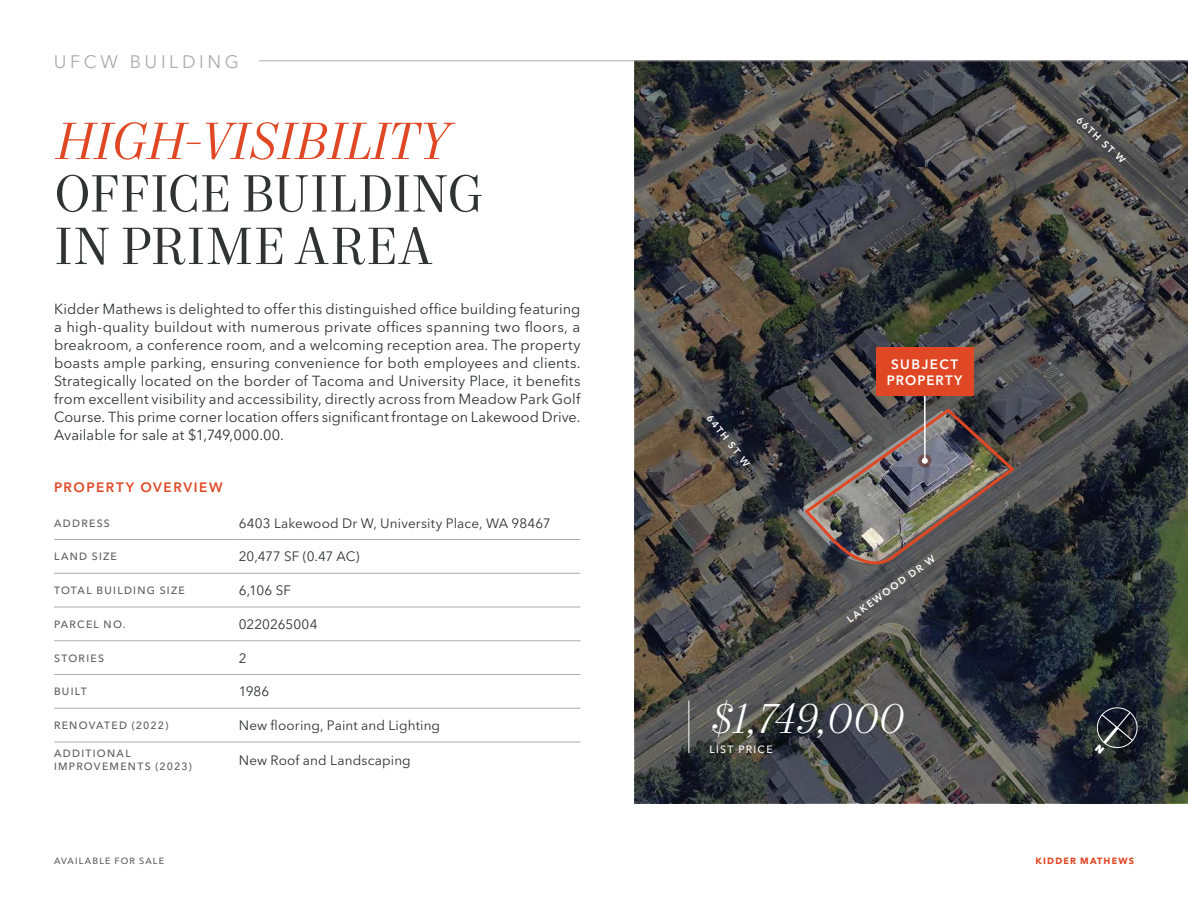
<style>
.page{position:relative;width:1188px;height:918px;background:#fff}
.page>*{position:absolute;margin:0;border:0;box-sizing:border-box;transform-origin:0 0}
.Headline_-_Level_1_-_Charcoal_2023{font:52.5px/52.5px "Mort Modern 08";color:#313234}
.Stat_Italic_-_Orange_2023{font:italic 300 42px "Mort Modern 07";letter-spacing:.01em;color:#fff}
.t1{font:18px "Avenir Next LT Pro";letter-spacing:.2em;color:#afabac}
.Body_Copy_-_Charcoal_2023{font:14.55px/18px "Avenir Next LT Pro";letter-spacing:.005em;color:#313234;text-align:justify}
.Table_Input_-_Charcoal_2023{font:13.5px "Avenir Next LT Pro";letter-spacing:.01em;color:#313234}
.Subhead_-_Level_1_-_Orange_2023{font:600 13.5px "Avenir Next LT Pro";letter-spacing:.115em;color:#e04825}
.Table_Input_-_Charcoal_2023-2{font:13.5px "Avenir Next LT Pro";letter-spacing:-.01em;color:#313234}
.Subject_Property_Label_-_White_2023{font:600 13.5px/16.5px "Avenir Next LT Pro";letter-spacing:.095em;color:#fff;text-align:center}
.Table_Column_1_All_Caps_-_Ash_2023{font:500 10.5px/13.5px "Avenir Next LT Pro";letter-spacing:.125em;color:#5e5d5d}
.Table_Column_1_All_Caps_-_Ash_2023-2{font:500 10.5px "Avenir Next LT Pro";letter-spacing:.105em;color:#5e5d5d}
.Stat_Label_-_Ash_2023{font:500 10.5px "Avenir Next LT Pro";letter-spacing:.125em;color:#fff}
.Street_Names_-_White_2023{font:600 9.75px "Avenir Next LT Pro";color:#fff}
.t2{font:500 9px "Avenir Next LT Pro";letter-spacing:.13em;color:#5e5d5d}
.t3{font:700 9px "Avenir Next LT Pro";letter-spacing:.13em;color:#e04825}
.s1{font-style:italic;color:#e04825}
</style>
<div class="page">
<svg style="left:634px;top:62px;width:554px;height:742px;background:#424241"></svg>
<hr style="left:924px;top:387px;width:2px;height:74px;background:#fff">
<img style="left:802px;top:406px;width:215px;height:173px">
<div style="left:876px;top:348px;width:97px;height:48px;background:#e04825"></div>
<hr style="left:54px;top:640px;width:178px;height:1px;background:#afabac">
<hr style="left:232px;top:640px;width:348px;height:1px;background:#afabac">
<hr style="left:54px;top:674px;width:178px;height:1px;background:#afabac">
<hr style="left:232px;top:674px;width:348px;height:1px;background:#afabac">
<hr style="left:54px;top:708px;width:178px;height:1px;background:#afabac">
<hr style="left:232px;top:708px;width:348px;height:1px;background:#afabac">
<hr style="left:54px;top:742px;width:178px;height:1px;background:#afabac">
<hr style="left:232px;top:742px;width:348px;height:1px;background:#afabac">
<hr style="left:54px;top:539px;width:178px;height:1px;background:#afabac">
<hr style="left:232px;top:539px;width:348px;height:1px;background:#afabac">
<hr style="left:54px;top:573px;width:178px;height:1px;background:#afabac">
<hr style="left:232px;top:573px;width:348px;height:1px;background:#afabac">
<hr style="left:54px;top:607px;width:178px;height:1px;background:#afabac">
<hr style="left:232px;top:607px;width:348px;height:1px;background:#afabac">
<hr style="left:688px;top:701px;width:1px;height:52px;background:#fff">
<hr style="left:259px;top:61px;width:929px;height:1px;background:#afabac">
<svg style="left:1095px;top:705px;width:45px;height:49px;background:#33373f"></svg>
<p class="t1" style="left:54px;top:51px;width:187px">UFCW BUILDING</p>
<p class="Headline_-_Level_1_-_Charcoal_2023" style="left:54px;top:118px;width:430px"><span class="s1">HIGH-VISIBILITY<br></span>OFFICE BUILDING<br>IN PRIME AREA</p>
<p class="Body_Copy_-_Charcoal_2023" style="left:54px;top:300px;width:528px">Kidder Mathews is delighted to offer this distinguished office building featuring a high-quality buildout with numerous private offices spanning two floors, a breakroom, a conference room, and a welcoming reception area. The property boasts ample parking, ensuring convenience for both employees and clients.<br>Strategically located on the border of Tacoma and University Place, it benefits from excellent visibility and accessibility, directly across from Meadow Park Golf Course. This prime corner location offers significant frontage on Lakewood Drive.<br>Available for sale at $1,749,000.00.</p>
<p class="Subhead_-_Level_1_-_Orange_2023" style="left:54px;top:479px;width:170px">PROPERTY OVERVIEW</p>
<p class="Table_Column_1_All_Caps_-_Ash_2023" style="left:54px;top:516px;width:57px">ADDRESS</p>
<p class="Table_Input_-_Charcoal_2023" style="left:239px;top:515px;width:313px">6403 Lakewood Dr W, University Place, WA 98467</p>
<p class="Table_Column_1_All_Caps_-_Ash_2023" style="left:54px;top:550px;width:64px">LAND SIZE</p>
<p class="Table_Input_-_Charcoal_2023-2" style="left:239px;top:549px;width:122px">20,477 SF (0.47 AC)</p>
<p class="Table_Column_1_All_Caps_-_Ash_2023" style="left:54px;top:584px;width:132px">TOTAL BUILDING SIZE</p>
<p class="Table_Input_-_Charcoal_2023" style="left:239px;top:582px;width:54px">6,106 SF</p>
<p class="Table_Column_1_All_Caps_-_Ash_2023" style="left:54px;top:617px;width:73px">PARCEL NO.</p>
<p class="Table_Input_-_Charcoal_2023" style="left:239px;top:616px;width:80px">0220265004</p>
<p class="Table_Column_1_All_Caps_-_Ash_2023" style="left:54px;top:651px;width:52px">STORIES</p>
<p class="Table_Input_-_Charcoal_2023" style="left:239px;top:650px;width:9px">2</p>
<p class="Table_Column_1_All_Caps_-_Ash_2023" style="left:54px;top:685px;width:34px">BUILT</p>
<p class="Table_Input_-_Charcoal_2023" style="left:239px;top:684px;width:32px">1986</p>
<p class="Table_Column_1_All_Caps_-_Ash_2023-2" style="left:54px;top:719px;width:116px">RENOVATED (2022)</p>
<p class="Table_Input_-_Charcoal_2023" style="left:239px;top:717px;width:203px">New flooring, Paint and Lighting</p>
<p class="Table_Column_1_All_Caps_-_Ash_2023" style="left:54px;top:746px;width:139px">ADDITIONAL<br>IMPROVEMENTS (2023)</p>
<p class="Table_Input_-_Charcoal_2023" style="left:239px;top:752px;width:174px">New Roof and Landscaping</p>
<p class="Street_Names_-_White_2023" style="left:713px;top:412px;width:65px;rotate:52deg">64TH ST W</p>
<p class="Subject_Property_Label_-_White_2023" style="left:887px;top:356px;width:77px">SUBJECT<br>PROPERTY</p>
<p class="Street_Names_-_White_2023" style="left:845px;top:615px;width:108px;rotate:-36deg">LAKEWOOD DR W</p>
<p class="Stat_Italic_-_Orange_2023" style="left:710px;top:693px;width:195px">$1,749,000</p>
<p class="Stat_Label_-_Ash_2023" style="left:710px;top:743px;width:65px">LIST PRICE</p>
<p class="Street_Names_-_White_2023" style="left:1082px;top:114px;width:64px;rotate:43deg">66TH ST W</p>
<p class="t2" style="left:54px;top:855px;width:112px">AVAILABLE FOR SALE</p>
<p class="t3" style="left:1036px;top:855px;width:100px">KIDDER MATHEWS</p>
</div>
